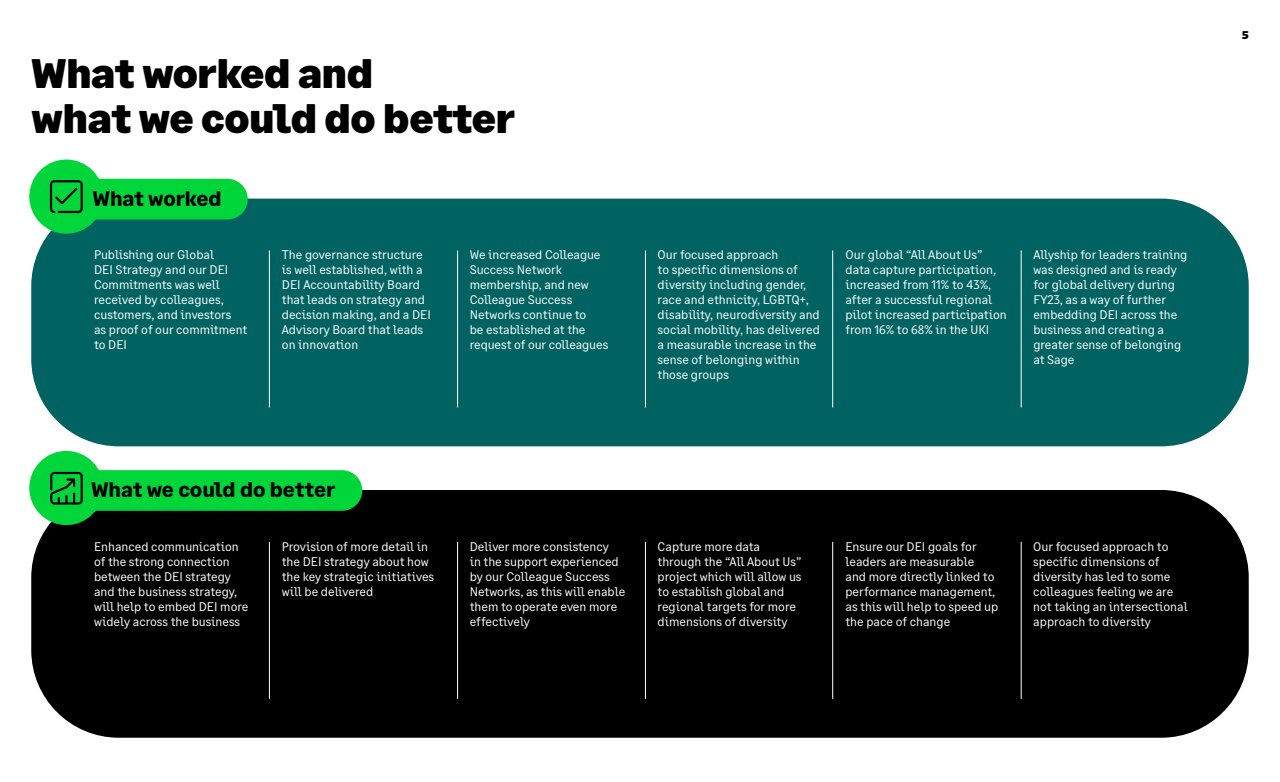
<style>
.page{position:relative;width:1280px;height:782px;background:#fff}
.page>*{position:absolute;margin:0;border:0;box-sizing:border-box;transform-origin:0 0}
.t1{font:900 41.25px/45.6px "Sage Headline";letter-spacing:-.01em;color:#000}
.t2{font:700 21.25px "Sage Text";letter-spacing:-.01em;color:#000}
.t3{font:12.5px/15px "Sage Text";color:#fff}
.t4{font:900 11.25px "Sage Headline";color:#000}
</style>
<div class="page">
<div style="left:31px;top:198px;width:1218px;height:248px;background:#006362;border-radius:88px"></div>
<div style="left:31px;top:490px;width:1218px;height:247px;background:#000;border-radius:88px"></div>
<div style="left:29px;top:159px;width:74px;height:74px;background:#00d639;border-radius:50%"></div>
<div style="left:29px;top:450px;width:74px;height:75px;background:#00d639;border-radius:50%"></div>
<div style="left:67px;top:179px;width:181px;height:40px;background:#00d639;border-radius:20px"></div>
<svg style="left:50px;top:180px;width:33px;height:33px"></svg>
<hr style="left:269px;top:250px;width:1px;height:157px;background:#fff">
<hr style="left:269px;top:541px;width:1px;height:157px;background:#fff">
<hr style="left:457px;top:250px;width:1px;height:157px;background:#fff">
<hr style="left:457px;top:541px;width:1px;height:157px;background:#fff">
<hr style="left:645px;top:250px;width:1px;height:157px;background:#fff">
<hr style="left:645px;top:541px;width:1px;height:157px;background:#fff">
<hr style="left:832px;top:250px;width:1px;height:157px;background:#fff">
<hr style="left:832px;top:541px;width:1px;height:157px;background:#fff">
<hr style="left:1021px;top:250px;width:1px;height:157px;background:#fff">
<hr style="left:1021px;top:541px;width:1px;height:157px;background:#fff">
<div style="left:64px;top:470px;width:298px;height:40px;background:#00d639;border-radius:20px"></div>
<svg style="left:50px;top:471px;width:33px;height:33px"></svg>
<h1 class="t1" style="left:31px;top:51px;width:486px">What worked and<br>what we could do better</h1>
<h2 class="t2" style="left:93px;top:185px;width:131px">What worked</h2>
<p class="t3" style="left:94px;top:247px;width:155px">Publishing our Global<br>DEI Strategy and our DEI<br>Commitments was well received by colleagues, customers, and investors<br>as proof of our commitment to DEI</p>
<p class="t3" style="left:282px;top:247px;width:151px">The governance structure is well established, with a<br>DEI Accountability Board that leads on strategy and decision making, and a DEI<br>Advisory Board that leads on innovation</p>
<p class="t3" style="left:470px;top:247px;width:140px">We increased Colleague<br>Success Network membership, and new<br>Colleague Success<br>Networks continue to<br>be established at the request of our colleagues</p>
<p class="t3" style="left:658px;top:247px;width:164px">Our focused approach<br>to specific dimensions of diversity including gender, race and ethnicity, LGBTQ+, disability, neurodiversity and social mobility, has delivered a measurable increase in the sense of belonging within those groups</p>
<p class="t3" style="left:845px;top:247px;width:163px">Our global “All About Us” data capture participation, increased from 11% to 43%, after a successful regional pilot increased participation from 16% to 68% in the UKI</p>
<p class="t3" style="left:1033px;top:247px;width:156px">Allyship for leaders training was designed and is ready for global delivery during<br>FY23, as a way of further embedding DEI across the business and creating a greater sense of belonging at Sage</p>
<h2 class="t2" style="left:91px;top:476px;width:246px">What we could do better</h2>
<p class="t3" style="left:94px;top:538px;width:156px">Enhanced communication of the strong connection between the DEI strategy and the business strategy, will help to embed DEI more widely across the business</p>
<p class="t3" style="left:282px;top:538px;width:154px">Provision of more detail in the DEI strategy about how the key strategic initiatives will be delivered</p>
<p class="t3" style="left:470px;top:538px;width:157px">Deliver more consistency<br>in the support experienced by our Colleague Success<br>Networks, as this will enable them to operate even more effectively</p>
<p class="t3" style="left:658px;top:538px;width:146px">Capture more data through the “All About Us” project which will allow us to establish global and regional targets for more dimensions of diversity</p>
<p class="t3" style="left:845px;top:538px;width:154px">Ensure our DEI goals for leaders are measurable<br>and more directly linked to performance management, as this will help to speed up the pace of change</p>
<p class="t3" style="left:1033px;top:538px;width:156px">Our focused approach to specific dimensions of diversity has led to some colleagues feeling we are not taking an intersectional approach to diversity</p>
<p class="t4" style="left:1242px;top:28px;width:8px">5</p>
</div>
